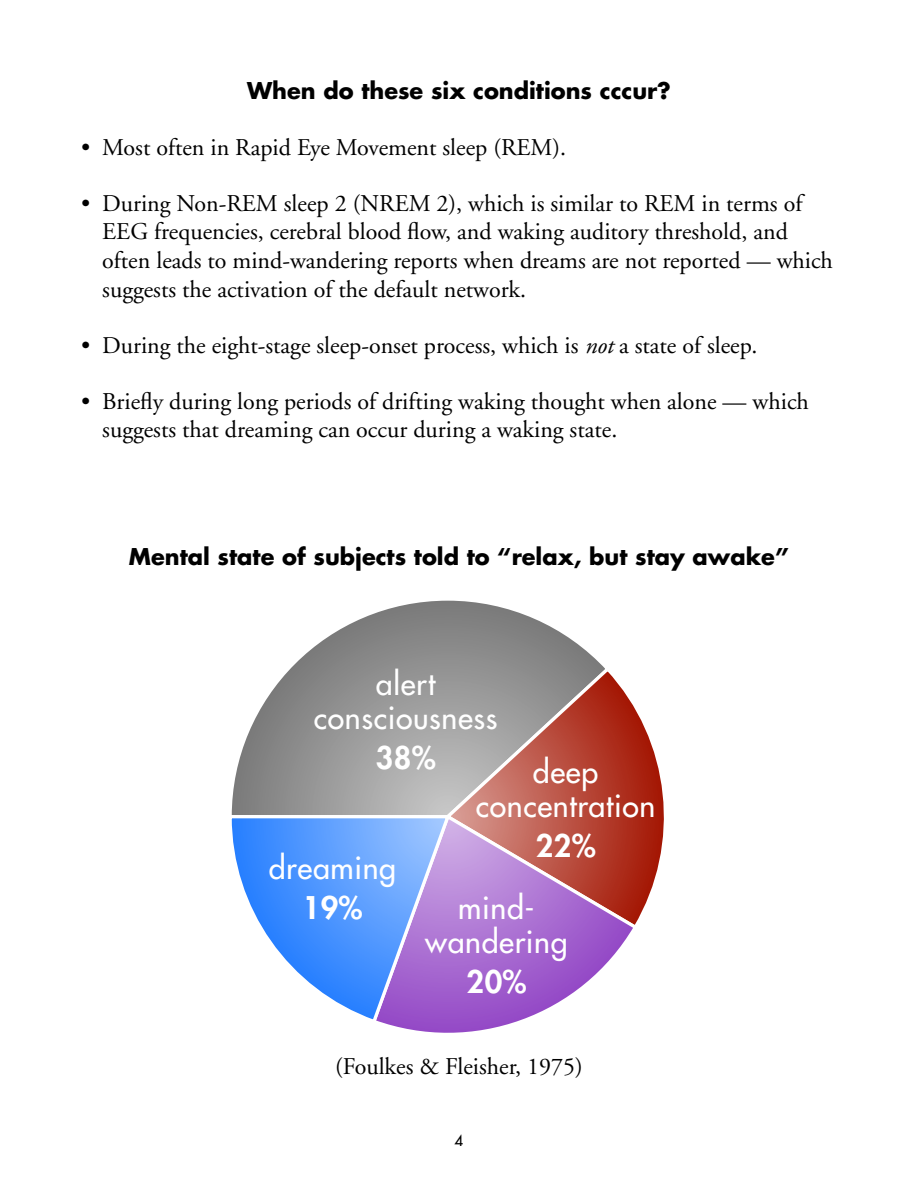
<style>
.page{position:relative;width:918px;height:1188px;background:#fff}
.page>*{position:absolute;margin:0;border:0;box-sizing:border-box;transform-origin:0 0}
.t1{font:30.45px/33.6px "Futura";letter-spacing:.02em;color:#fff;text-align:center}
.t2{font:800 30.45px "Futura";letter-spacing:.02em;color:#fff}
.t3{font:24px/28.8px "Adobe Garamond";color:#000}
.t4{font:700 22.5px "Futura";color:#000}
.t5{font:15px "Futura";color:#000}
.s1{font-style:italic}
</style>
<div class="page">
<svg style="left:230px;top:599px;width:435px;height:435px;background:#957fa5"></svg>
<p class="t4" style="left:247px;top:75px;width:425px">When do these six conditions cccur?</p>
<p class="t3" style="left:81px;top:133px;width:487px">• Most often in Rapid Eye Movement sleep (REM).</p>
<p class="t3" style="left:102px;top:189px;width:732px;text-indent:-21px">• During Non-REM sleep 2 (NREM 2), which is similar to REM in terms of EEG frequencies, cerebral blood flow, and waking auditory threshold, and often leads to mind-wandering reports when dreams are not reported — which suggests the activation of the default network.</p>
<p class="t3" style="left:81px;top:331px;width:678px">• During the eight-stage sleep-onset process, which is <span class="s1">not</span> a state of sleep.</p>
<p class="t3" style="left:102px;top:387px;width:708px;text-indent:-21px">• Briefly during long periods of drifting waking thought when alone — which suggests that dreaming can occur during a waking state.</p>
<p class="t4" style="left:129px;top:540px;width:662px">Mental state of subjects told to “relax, but stay awake”</p>
<p class="t1" style="left:314px;top:667px;width:185px">alert consciousness</p>
<p class="t2" style="left:376px;top:737px;width:61px">38%</p>
<p class="t1" style="left:476px;top:755px;width:181px">deep concentration</p>
<p class="t2" style="left:536px;top:826px;width:61px">22%</p>
<p class="t1" style="left:425px;top:891px;width:144px">mind&shy;wandering</p>
<p class="t2" style="left:467px;top:961px;width:61px">20%</p>
<p class="t1" style="left:269px;top:851px;width:129px">dreaming</p>
<p class="t2" style="left:303px;top:888px;width:61px">19%</p>
<p class="t3" style="left:335px;top:1053px;width:249px">(Foulkes &amp; Fleisher, 1975)</p>
<p class="t5" style="left:455px;top:1131px;width:10px">4</p>
</div>
